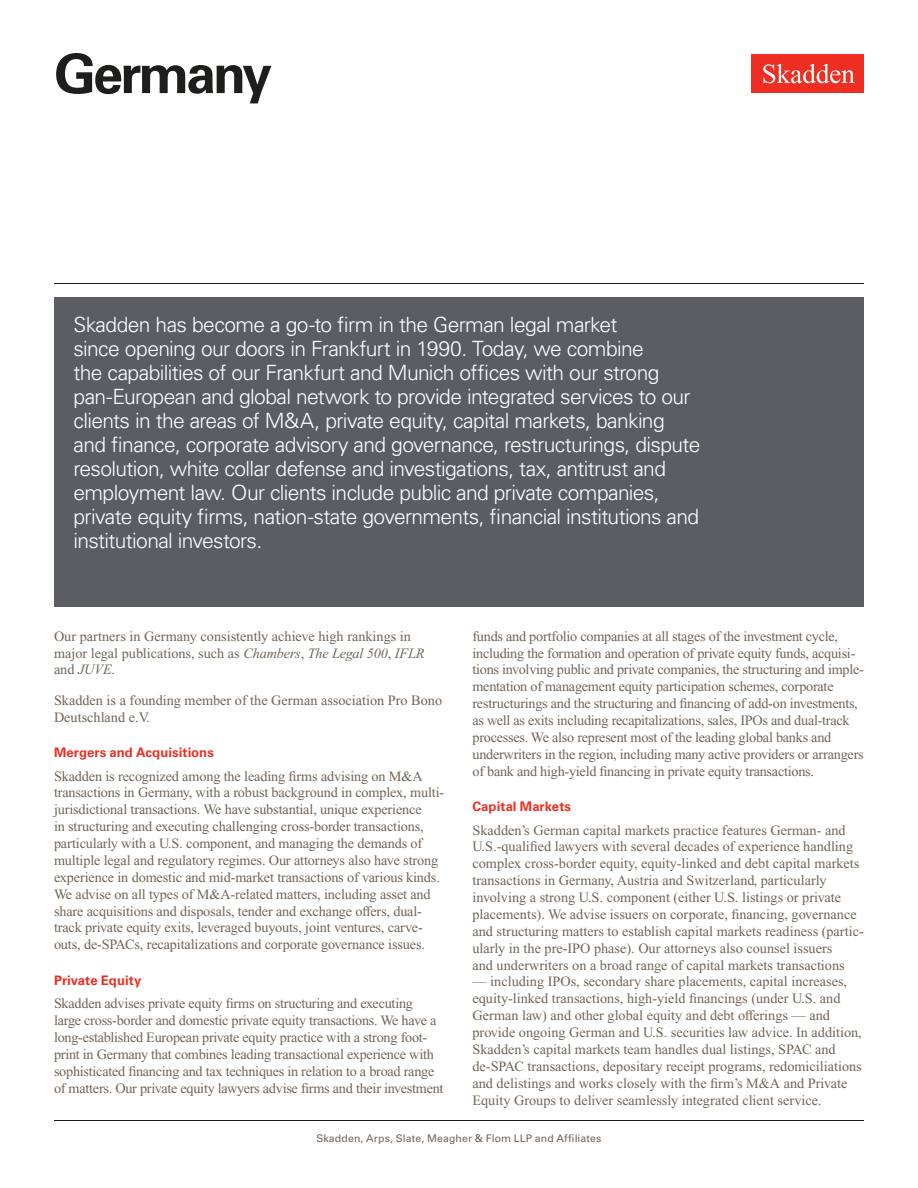
<style>
.page{position:relative;width:918px;height:1188px;background:#fff}
.page>*{position:absolute;margin:0;border:0;box-sizing:border-box;transform-origin:0 0}
.Practice_Area{font:700 54px "Univers LT Std";letter-spacing:-.055em;color:#1e1e1d}
.Feature_Box{font:300 21px/24px "Univers LT Std";letter-spacing:-.03em;color:#fff}
.Main_Body{font:14.25px/16.8px "Times New Roman PS Std";letter-spacing:-.01em;color:#726458}
.t1{font:700 13.2px "Univers LT Std";letter-spacing:.005em;color:#ee2e22}
.t2{font:10.5px "Univers LT Std";letter-spacing:.01em;color:#726458}
.s1{font-style:italic}
</style>
<div class="page">
<div style="left:752px;top:54px;width:112px;height:39px;background:#ee2e22"></div>
<svg style="left:763px;top:64px;width:92px;height:19px"></svg>
<div style="left:54px;top:297px;width:810px;height:310px;background:#5b5d62"></div>
<hr style="left:54px;top:1120px;width:810px;height:1px;background:#1e1e1d">
<hr style="left:54px;top:283px;width:810px;height:1px;background:#1e1e1d">
<h1 class="Practice_Area" style="left:54px;top:42px;width:219px">Germany</h1>
<p class="Feature_Box" style="left:74px;top:312px;width:628px">Skadden has become a go-to firm in the German legal market<br>since opening our doors in Frankfurt in 1990. Today, we combine<br>the capabilities of our Frankfurt and Munich offices with our strong pan-European and global network to provide integrated services to our clients in the areas of M&amp;A, private equity, capital markets, banking and finance, corporate advisory and governance, restructurings, dispute resolution, white collar defense and investigations, tax, antitrust and employment law. Our clients include public and private companies, private equity firms, nation-state governments, financial institutions and institutional investors.</p>
<p class="Main_Body" style="left:54px;top:628px;width:372px">Our partners in Germany consistently achieve high rankings in major legal publications, such as <span class="s1">Chambers</span>, <span class="s1">The Legal 500</span>, <span class="s1">IFLR </span>and <span class="s1">JUVE</span>.</p>
<p class="Main_Body" style="left:54px;top:692px;width:390px">Skadden is a founding member of the German association Pro Bono<br>Deutschland e.V.</p>
<h2 class="t1" style="left:54px;top:745px;width:161px">Mergers and Acquisitions</h2>
<p class="Main_Body" style="left:54px;top:767px;width:392px">Skadden is recognized among the leading firms advising on M&amp;A transactions in Germany, with a robust background in complex, multi&shy;jurisdictional transactions. We have substantial, unique experience<br>in structuring and executing challenging cross-border transactions, particularly with a U.S. component, and managing the demands of multiple legal and regulatory regimes. Our attorneys also have strong experience in domestic and mid-market transactions of various kinds.<br>We advise on all types of M&amp;A-related matters, including asset and share acquisitions and disposals, tender and exchange offers, dual&shy;track private equity exits, leveraged buyouts, joint ventures, carve&shy;outs, de-SPACs, recapitalizations and corporate governance issues.</p>
<h2 class="t1" style="left:54px;top:972px;width:89px">Private Equity</h2>
<p class="Main_Body" style="left:54px;top:995px;width:391px">Skadden advises private equity firms on structuring and executing large cross-border and domestic private equity transactions. We have a long-established European private equity practice with a strong foot&shy;print in Germany that combines leading transactional experience with sophisticated financing and tax techniques in relation to a broad range of matters. Our private equity lawyers advise firms and their investment</p>
<p class="Main_Body" style="left:472px;top:628px;width:393px">funds and portfolio companies at all stages of the investment cycle, including the formation and operation of private equity funds, acquisi&shy;tions involving public and private companies, the structuring and imple&shy;mentation of management equity participation schemes, corporate restructurings and the structuring and financing of add-on investments, as well as exits including recapitalizations, sales, IPOs and dual-track processes. We also represent most of the leading global banks and underwriters in the region, including many active providers or arrangers of bank and high-yield financing in private equity transactions.</p>
<h2 class="t1" style="left:472px;top:799px;width:100px">Capital Markets</h2>
<p class="Main_Body" style="left:472px;top:821px;width:393px">Skadden’s German capital markets practice features German- and U.S.-qualified lawyers with several decades of experience handling complex cross-border equity, equity-linked and debt capital markets transactions in Germany, Austria and Switzerland, particularly involving a strong U.S. component (either U.S. listings or private placements). We advise issuers on corporate, financing, governance and structuring matters to establish capital markets readiness (partic&shy;ularly in the pre-IPO phase). Our attorneys also counsel issuers<br>and underwriters on a broad range of capital markets transactions</p>
<p class="Main_Body" style="left:472px;top:973px;width:391px">— including IPOs, secondary share placements, capital increases, equity-linked transactions, high-yield financings (under U.S. and German law) and other global equity and debt offerings — and provide ongoing German and U.S. securities law advice. In addition, Skadden’s capital markets team handles dual listings, SPAC and de-SPAC transactions, depositary receipt programs, redomiciliations and delistings and works closely with the firm’s M&amp;A and Private Equity Groups to deliver seamlessly integrated client service.</p>
<p class="t2" style="left:316px;top:1132px;width:287px">Skadden, Arps, Slate, Meagher &amp; Flom LLP and Affiliates</p>
</div>
